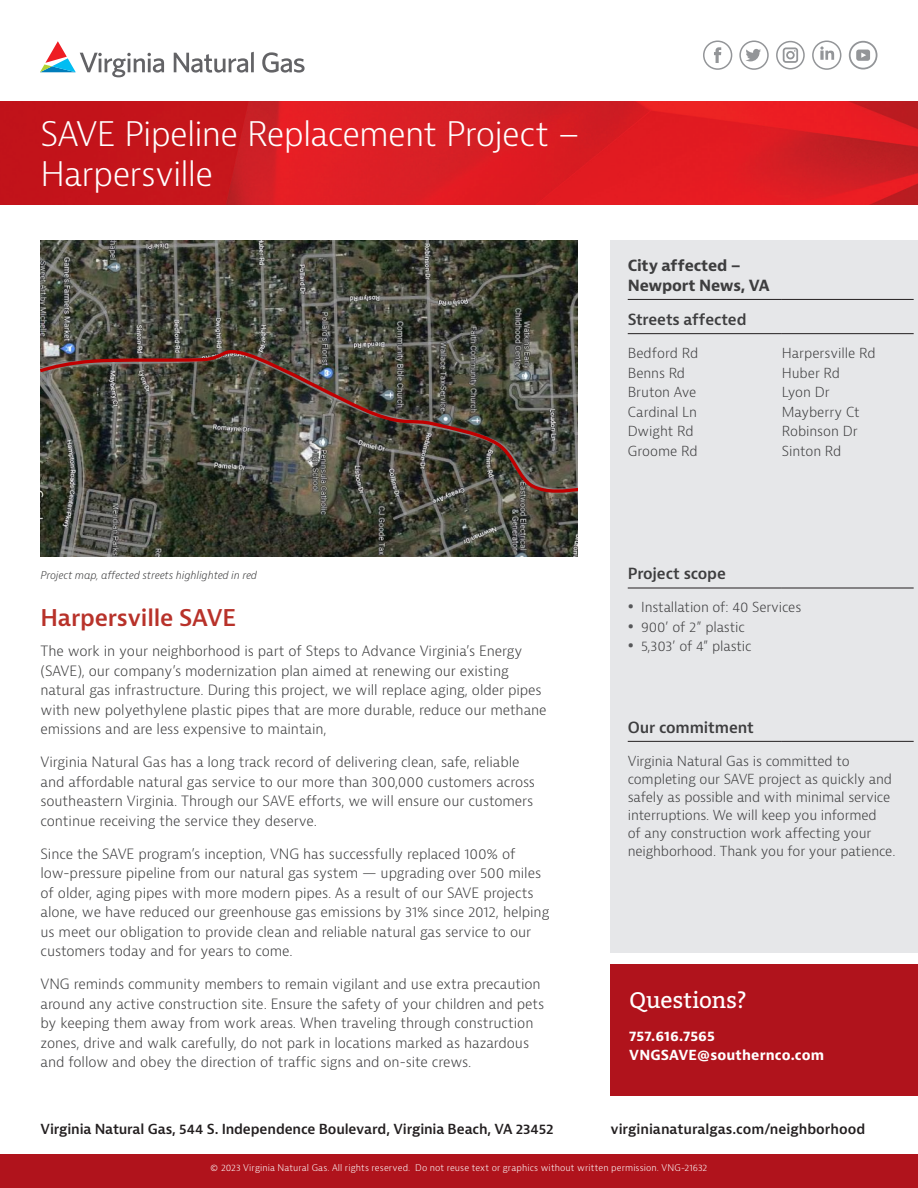
<style>
.page{position:relative;width:918px;height:1188px;background:#fff}
.page>*{position:absolute;margin:0;border:0;box-sizing:border-box;transform-origin:0 0}
.t1{font:300 33px "Bernina Sans";letter-spacing:-.025em;color:#fff}
.t2{font:600 22.5px "Bernina Sans";letter-spacing:-.01em;color:#b8322a}
.t3{font:22.5px "Bitter";letter-spacing:-.005em;color:#fff}
.t4{font:600 15px "Bernina Sans";letter-spacing:-.01em;color:#3e3e3f}
.t5{font:700 15px/19.5px "Bernina Sans";letter-spacing:-.015em;color:#3e3e3f}
.t6{font:300 13.8px/19.5px "Bernina Sans";letter-spacing:-.005em;color:#3e3e3f}
.t7{font:300 13.5px/18px "Bernina Sans";letter-spacing:-.01em;color:#3e3e3f}
.t8{font:600 13.5px "Bernina Sans";letter-spacing:-.01em;color:#231f20}
.t9{font:700 13.5px "Bernina Sans";letter-spacing:.01em;color:#fff}
.t10{font:italic 300 10.5px "Bernina Sans";letter-spacing:-.01em;color:#3e3e3f}
.t11{font:300 9px "Bernina Sans";letter-spacing:.01em;color:#fff}
.s1{font-weight:700;font-size:18px;color:#57585a}
</style>
<div class="page">
<div style="left:610px;top:964px;width:308px;height:132px;background:#b0131c"></div>
<div style="left:610px;top:240px;width:308px;height:712px;background:#e6e7e9"></div>
<img style="left:0;top:101px;width:918px;height:103px">
<div style="left:0;top:1154px;width:918px;height:34px;background:#b0131c"></div>
<svg style="left:40px;top:41px;width:265px;height:36px"></svg>
<svg style="left:714px;top:47px;width:7px;height:16px"></svg>
<div style="left:703px;top:41px;width:29px;height:29px;border:2px solid #939598;border-radius:50%"></div>
<svg style="left:746px;top:49px;width:15px;height:12px"></svg>
<div style="left:739px;top:41px;width:30px;height:29px;border:2px solid #939598;border-radius:50%"></div>
<svg style="left:820px;top:46px;width:14px;height:14px"></svg>
<div style="left:812px;top:41px;width:29px;height:29px;border:2px solid #939598;border-radius:50%"></div>
<svg style="left:783px;top:47px;width:15px;height:16px"></svg>
<div style="left:776px;top:41px;width:29px;height:29px;border:2px solid #939598;border-radius:50%"></div>
<div style="left:849px;top:41px;width:29px;height:29px;border:2px solid #939598;border-radius:50%"></div>
<svg style="left:856px;top:50px;width:14px;height:11px"></svg>
<hr style="left:628px;top:299px;width:154px;height:1px;background:#231f20">
<hr style="left:782px;top:299px;width:132px;height:1px;background:#231f20">
<hr style="left:628px;top:333px;width:154px;height:1px;background:#231f20">
<hr style="left:782px;top:333px;width:132px;height:1px;background:#231f20">
<hr style="left:628px;top:588px;width:154px;height:1px;background:#231f20">
<hr style="left:782px;top:588px;width:132px;height:1px;background:#231f20">
<hr style="left:628px;top:741px;width:154px;height:1px;background:#231f20">
<hr style="left:782px;top:741px;width:132px;height:1px;background:#231f20">
<img style="left:40px;top:240px;width:538px;height:317px">
<svg style="left:40px;top:346px;width:538px;height:152px;background:#4e4b41"></svg>
<p class="t1" style="left:40px;top:112px;width:541px">SAVE Pipeline Replacement Project –</p>
<p class="t1" style="left:40px;top:152px;width:174px">Harpersville</p>
<p class="t10" style="left:40px;top:568px;width:218px">Project map, affected streets highlighted in red</p>
<p class="t2" style="left:40px;top:603px;width:197px">Harpersville SAVE</p>
<p class="t6" style="left:40px;top:642px;width:508px">The work in your neighborhood is part of Steps to Advance Virginia’s Energy (SAVE), our company’s modernization plan aimed at renewing our existing natural gas infrastructure. During this project, we will replace aging, older pipes with new polyethylene plastic pipes that are more durable, reduce our methane emissions and are less expensive to maintain,</p>
<p class="t6" style="left:40px;top:753px;width:496px">Virginia Natural Gas has a long track record of delivering clean, safe, reliable and affordable natural gas service to our more than 300,000 customers across southeastern Virginia. Through our SAVE efforts, we will ensure our customers continue receiving the service they deserve.</p>
<p class="t6" style="left:40px;top:844px;width:510px">Since the SAVE program’s inception, VNG has successfully replaced 100% of low-pressure pipeline from our natural gas system — upgrading over 500 miles of older, aging pipes with more modern pipes. As a result of our SAVE projects alone, we have reduced our greenhouse gas emissions by 31% since 2012, helping us meet our obligation to provide clean and reliable natural gas service to our customers today and for years to come.</p>
<p class="t6" style="left:40px;top:975px;width:505px">VNG reminds community members to remain vigilant and use extra precaution around any active construction site. Ensure the safety of your children and pets by keeping them away from work areas. When traveling through construction zones, drive and walk carefully, do not park in locations marked as hazardous and follow and obey the direction of traffic signs and on-site crews.</p>
<p class="t5" style="left:628px;top:256px;width:144px">City affected –<br>Newport News, VA</p>
<p class="t4" style="left:628px;top:310px;width:120px">Streets affected</p>
<p class="t7" style="left:628px;top:344px;width:72px">Bedford Rd</p>
<p class="t7" style="left:628px;top:364px;width:59px">Benns Rd</p>
<p class="t7" style="left:628px;top:383px;width:70px">Bruton Ave</p>
<p class="t7" style="left:628px;top:403px;width:71px">Cardinal Ln</p>
<p class="t7" style="left:628px;top:422px;width:67px">Dwight Rd</p>
<p class="t7" style="left:628px;top:442px;width:71px">Groome Rd</p>
<p class="t7" style="left:782px;top:344px;width:95px">Harpersville Rd</p>
<p class="t7" style="left:782px;top:364px;width:60px">Huber Rd</p>
<p class="t7" style="left:782px;top:383px;width:49px">Lyon Dr</p>
<p class="t7" style="left:782px;top:403px;width:79px">Mayberry Ct</p>
<p class="t7" style="left:782px;top:422px;width:77px">Robinson Dr</p>
<p class="t7" style="left:782px;top:442px;width:61px">Sinton Rd</p>
<p class="t4" style="left:628px;top:564px;width:100px">Project scope</p>
<p class="t7" style="left:628px;top:599px;width:175px"><span class="s1">•</span> Installation of: 40 Services</p>
<p class="t7" style="left:628px;top:618px;width:119px"><span class="s1">•</span> 900’ of 2” plastic</p>
<p class="t7" style="left:628px;top:638px;width:125px"><span class="s1">•</span> 5,303’ of 4” plastic</p>
<p class="t4" style="left:628px;top:718px;width:128px">Our commitment</p>
<p class="t7" style="left:628px;top:752px;width:269px">Virginia Natural Gas is committed to completing our SAVE project as quickly and safely as possible and with minimal service interruptions. We will keep you informed<br>of any construction work affecting your neighborhood. Thank you for your patience.</p>
<p class="t3" style="left:629px;top:986px;width:119px">Questions?</p>
<p class="t9" style="left:629px;top:1027px;width:87px">757.616.7565</p>
<p class="t9" style="left:629px;top:1047px;width:196px">VNGSAVE@southernco.com</p>
<p class="t8" style="left:40px;top:1120px;width:515px">Virginia Natural Gas, 544 S. Independence Boulevard, Virginia Beach, VA 23452</p>
<p class="t11" style="left:211px;top:1162px;width:498px">© 2023 Virginia Natural Gas. All rights reserved. Do not reuse text or graphics without written permission. VNG-21632</p>
<p class="t8" style="left:610px;top:1120px;width:256px">virginianaturalgas.com/neighborhood</p>
</div>
